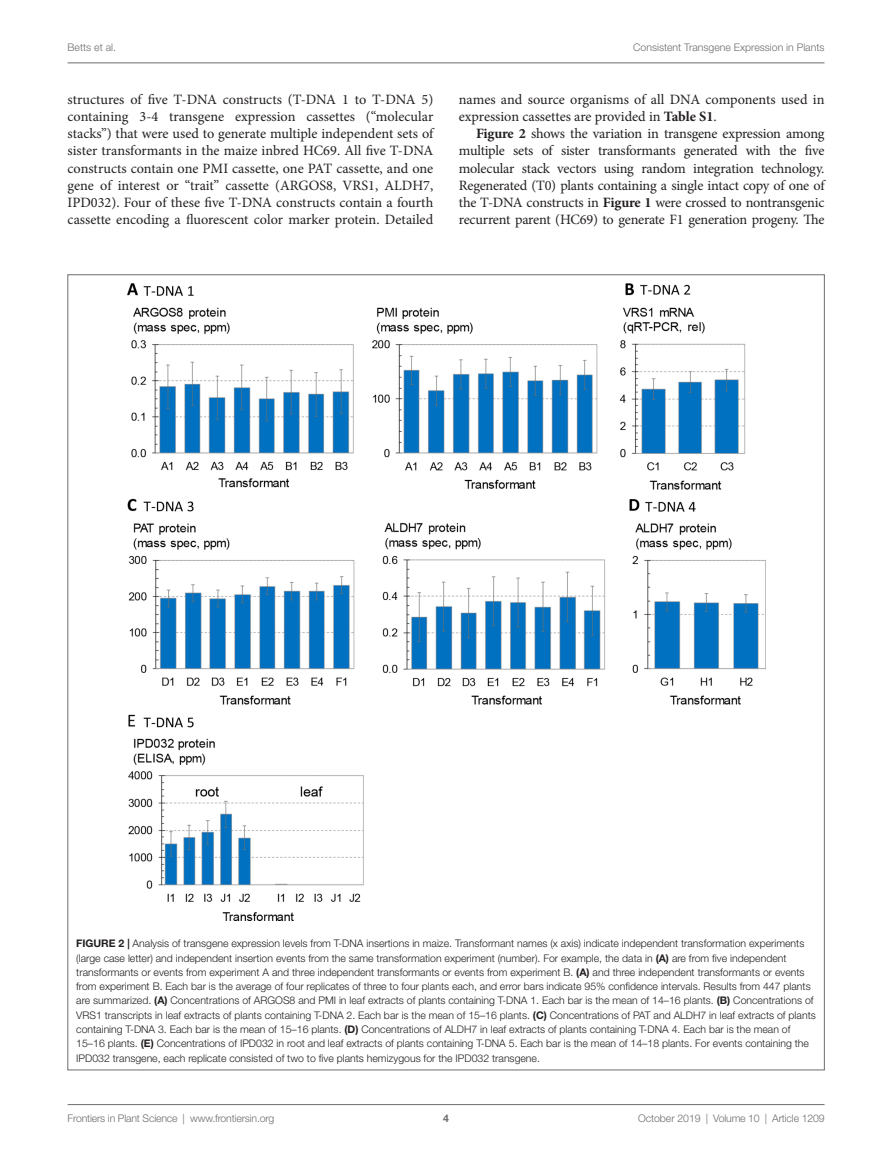
<style>
.page{position:relative;width:893px;height:1170px;background:#fff}
.page>*{position:absolute;margin:0;border:0;box-sizing:border-box;transform-origin:0 0}
.T1{font:14.25px/17.2px "Minion Pro";color:#231f20;text-align:justify}
.T{font:14.25px/17.2px "Minion Pro";letter-spacing:-.015em;color:#231f20;text-align:justify}
.FC{font:300 10.5px/14.2px "Helvetica Neue LT Std";color:#231f20}
.t1{font:300 10.5px "Helvetica Neue LT Std";letter-spacing:-.015em;color:#6c6d70}
.t2{font:700 10.5px "Helvetica Neue LT Std";color:#6c6d70}
.s1{font-weight:700}
</style>
<div class="page">
<hr style="left:68px;top:63px;width:756px;height:1px;background:#6c6d70">
<hr style="left:68px;top:1104px;width:756px;height:1px;background:#6c6d70">
<img style="left:127px;top:283px;width:638px;height:637px">
<p class="t1" style="left:68px;top:41px;width:50px">Betts et al.</p>
<p class="t1" style="left:633px;top:41px;width:193px">Consistent Transgene Expression in Plants</p>
<p class="T1" style="left:68px;top:90px;width:367px">structures of five T-DNA constructs (T-DNA 1 to T-DNA 5) containing 3-4 transgene expression cassettes (“molecular stacks”) that were used to generate multiple independent sets of sister transformants in the maize inbred HC69. All five T-DNA constructs contain one PMI cassette, one PAT cassette, and one gene of interest or “trait” cassette (ARGOS8, VRS1, ALDH7, IPD032). Four of these five T-DNA constructs contain a fourth cassette encoding a fluorescent color marker protein. Detailed</p>
<p class="T1" style="left:459px;top:90px;width:367px">names and source organisms of all DNA components used in expression cassettes are provided in <span class="s1">Table S1</span>.</p>
<p class="T" style="left:459px;top:125px;width:367px;text-indent:17px"><span class="s1">Figure 2</span> shows the variation in transgene expression among multiple sets of sister transformants generated with the five molecular stack vectors using random integration technology.<br>Regenerated (T0) plants containing a single intact copy of one of the T-DNA constructs in <span class="s1">Figure 1</span> were crossed to nontransgenic recurrent parent (HC69) to generate F1 generation progeny. The</p>
<p class="FC" style="left:76px;top:936px;width:741px"><span class="s1">FIGURE 2 |</span> Analysis of transgene expression levels from T-DNA insertions in maize. Transformant names (x axis) indicate independent transformation experiments (large case letter) and independent insertion events from the same transformation experiment (number). For example, the data in <span class="s1">(A)</span> are from five independent transformants or events from experiment A and three independent transformants or events from experiment B. <span class="s1">(A)</span> and three independent transformants or events from experiment B. Each bar is the average of four replicates of three to four plants each, and error bars indicate 95% confidence intervals. Results from 447 plants are summarized. <span class="s1">(A)</span> Concentrations of ARGOS8 and PMI in leaf extracts of plants containing T-DNA 1. Each bar is the mean of 14–16 plants. <span class="s1">(B)</span> Concentrations of VRS1 transcripts in leaf extracts of plants containing T-DNA 2. Each bar is the mean of 15–16 plants. <span class="s1">(C)</span> Concentrations of PAT and ALDH7 in leaf extracts of plants containing T-DNA 3. Each bar is the mean of 15–16 plants. <span class="s1">(D)</span> Concentrations of ALDH7 in leaf extracts of plants containing T-DNA 4. Each bar is the mean of 15–16 plants. <span class="s1">(E)</span> Concentrations of IPD032 in root and leaf extracts of plants containing T-DNA 5. Each bar is the mean of 14–18 plants. For events containing the IPD032 transgene, each replicate consisted of two to five plants hemizygous for the IPD032 transgene.</p>
<p class="t1" style="left:68px;top:1111px;width:208px">Frontiers in Plant Science | www.frontiersin.org</p>
<p class="t2" style="left:443px;top:1111px;width:7px">4</p>
<p class="t1" style="left:638px;top:1111px;width:188px">October 2019 | Volume 10 | Article 1209</p>
</div>
